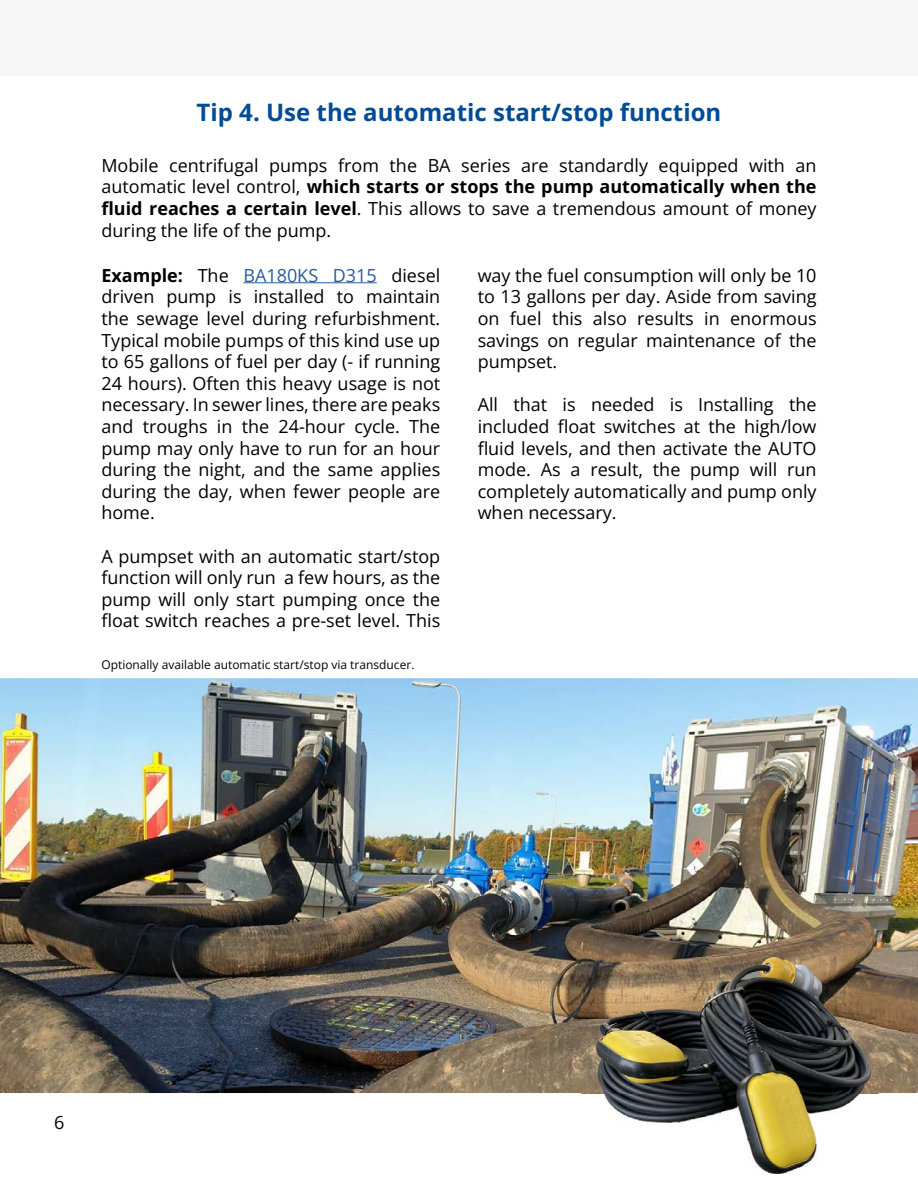
<style>
.page{position:relative;width:918px;height:1188px;background:#fff}
.page>*{position:absolute;margin:0;border:0;box-sizing:border-box;transform-origin:0 0}
.t1{font:700 24px "Open Sans";color:#004b96}
.t2{font:18px/21.6px "Open Sans";color:#000;text-align:justify}
.t3{font:12px "Open Sans";color:#000}
.s1{font-weight:700}
.s2{color:#275b9b}
</style>
<div class="page">
<div style="left:0;top:0;width:918px;height:75px;background:#f6f6f6"></div>
<hr style="left:243px;top:283px;width:134px;height:1px;background:#275b9b">
<img style="left:0;top:678px;width:918px;height:415px">
<img style="left:582px;top:957px;width:297px;height:217px">
<h1 class="t1" style="left:197px;top:95px;width:526px">Tip 4. Use the automatic start/stop function</h1>
<p class="t2" style="left:101px;top:154px;width:717px">Mobile centrifugal pumps from the BA series are standardly equipped with an automatic level control, <span class="s1">which starts or stops the pump automatically when the fluid reaches a certain level</span>. This allows to save a tremendous amount of money during the life of the pump.</p>
<p class="t2" style="left:101px;top:264px;width:340px"><span class="s1">Example:</span> The <span class="s2">BA180KS D315</span> diesel driven pump is installed to maintain the sewage level during refurbishment.<br>Typical mobile pumps of this kind use up to 65 gallons of fuel per day (- if running 24 hours). Often this heavy usage is not necessary. In sewer lines, there are peaks and troughs in the 24-hour cycle. The pump may only have to run for an hour during the night, and the same applies during the day, when fewer people are home.</p>
<p class="t2" style="left:101px;top:545px;width:340px">A pumpset with an automatic start/stop function will only run a few hours, as the pump will only start pumping once the float switch reaches a pre-set level. This</p>
<p class="t3" style="left:101px;top:656px;width:315px">Optionally available automatic start/stop via transducer.</p>
<p class="t2" style="left:478px;top:264px;width:340px">way the fuel consumption will only be 10 to 13 gallons per day. Aside from saving on fuel this also results in enormous savings on regular maintenance of the pumpset.</p>
<p class="t2" style="left:478px;top:394px;width:340px">All that is needed is Installing the included float switches at the high/low fluid levels, and then activate the AUTO mode. As a result, the pump will run completely automatically and pump only when necessary.</p>
<p class="t2" style="left:54px;top:1111px;width:12px">6</p>
</div>
